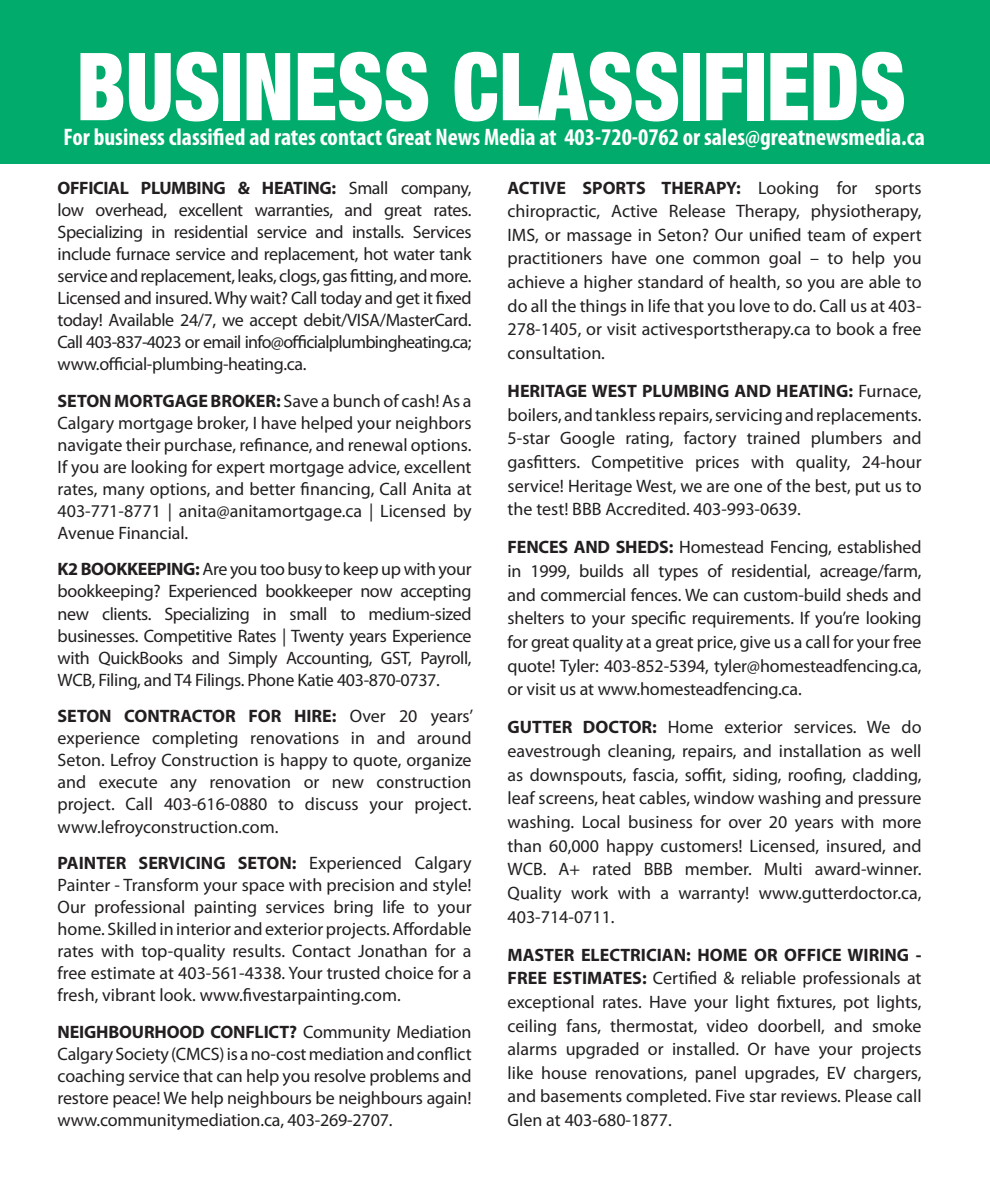
<style>
.page{position:relative;width:990px;height:1188px;background:#fff}
.page>*{position:absolute;margin:0;border:0;box-sizing:border-box;transform-origin:0 0}
.t1{font:900 condensed 94px "Helvetica Neue LT Std";color:#fff;scale:.92 1}
.t2{font:700 condensed 24px "Myriad Pro";color:#fff}
.Body_text{font:18px/22px "Myriad Pro";color:#231f20;text-align:justify}
.s1{font-weight:700}
</style>
<div class="page">
<div style="left:0;top:0;width:990px;height:163px;background:#00ab6b"></div>
<p class="t1" style="left:76px;top:29px;width:903px">BUSINESS CLASSIFIEDS</p>
<p class="t2" style="left:64px;top:122px;width:863px">For business classified ad rates contact Great News Media at 403-720-0762 or sales@greatnewsmedia.ca</p>
<p class="Body_text" style="left:58px;top:176px;width:416px"><span class="s1">OFFICIAL PLUMBING &amp; HEATING:</span> Small company, low overhead, excellent warranties, and great rates.<br>Specializing in residential service and installs. Services include furnace service and replacement, hot water tank service and replacement, leaks, clogs, gas fitting, and more.<br>Licensed and insured. Why wait? Call today and get it fixed today! Available 24/7, we accept debit/VISA/MasterCard.<br>Call 403-837-4023 or email info@officialplumbingheating.ca; www.official-plumbing-heating.ca.</p>
<p class="Body_text" style="left:58px;top:389px;width:416px"><span class="s1">SETON MORTGAGE BROKER:</span> Save a bunch of cash! As a Calgary mortgage broker, I have helped your neighbors navigate their purchase, refinance, and renewal options.<br>If you are looking for expert mortgage advice, excellent rates, many options, and better financing, Call Anita at 403-771-8771 | anita@anitamortgage.ca | Licensed by Avenue Financial.</p>
<p class="Body_text" style="left:58px;top:558px;width:416px"><span class="s1">K2 BOOKKEEPING:</span> Are you too busy to keep up with your bookkeeping? Experienced bookkeeper now accepting new clients. Specializing in small to medium-sized businesses. Competitive Rates | Twenty years Experience with QuickBooks and Simply Accounting, GST, Payroll, WCB, Filing, and T4 Filings. Phone Katie 403-870-0737.</p>
<p class="Body_text" style="left:58px;top:705px;width:417px"><span class="s1">SETON CONTRACTOR FOR HIRE:</span> Over 20 years’ experience completing renovations in and around Seton. Lefroy Construction is happy to quote, organize and execute any renovation or new construction project. Call 403-616-0880 to discuss your project. www.lefroyconstruction.com.</p>
<p class="Body_text" style="left:58px;top:852px;width:416px"><span class="s1">PAINTER SERVICING SETON:</span> Experienced Calgary Painter - Transform your space with precision and style!<br>Our professional painting services bring life to your home. Skilled in interior and exterior projects. Affordable rates with top-quality results. Contact Jonathan for a free estimate at 403-561-4338. Your trusted choice for a fresh, vibrant look. www.fivestarpainting.com.</p>
<p class="Body_text" style="left:58px;top:1021px;width:416px"><span class="s1">NEIGHBOURHOOD CONFLICT?</span> Community Mediation Calgary Society (CMCS) is a no-cost mediation and conflict coaching service that can help you resolve problems and restore peace! We help neighbours be neighbours again! www.communitymediation.ca, 403-269-2707.</p>
<p class="Body_text" style="left:508px;top:175px;width:416px;line-height:23.6px"><span class="s1">ACTIVE SPORTS THERAPY:</span> Looking for sports chiropractic, Active Release Therapy, physiotherapy, IMS, or massage in Seton? Our unified team of expert practitioners have one common goal – to help you achieve a higher standard of health, so you are able to do all the things in life that you love to do. Call us at 403- 278-1405, or visit activesportstherapy.ca to book a free consultation.</p>
<p class="Body_text" style="left:508px;top:379px;width:416px;line-height:23.6px"><span class="s1">HERITAGE WEST PLUMBING AND HEATING:</span> Furnace, boilers, and tankless repairs, servicing and replacements.<br>5-star Google rating, factory trained plumbers and gasfitters. Competitive prices with quality, 24-hour service! Heritage West, we are one of the best, put us to the test! BBB Accredited. 403-993-0639.</p>
<p class="Body_text" style="left:508px;top:535px;width:416px;line-height:23.6px"><span class="s1">FENCES AND SHEDS:</span> Homestead Fencing, established in 1999, builds all types of residential, acreage/farm, and commercial fences. We can custom-build sheds and shelters to your specific requirements. If you’re looking for great quality at a great price, give us a call for your free quote! Tyler: 403-852-5394, tyler@homesteadfencing.ca, or visit us at www.homesteadfencing.ca.</p>
<p class="Body_text" style="left:508px;top:715px;width:416px;line-height:23.6px"><span class="s1">GUTTER DOCTOR:</span> Home exterior services. We do eavestrough cleaning, repairs, and installation as well as downspouts, fascia, soffit, siding, roofing, cladding, leaf screens, heat cables, window washing and pressure washing. Local business for over 20 years with more than 60,000 happy customers! Licensed, insured, and WCB. A+ rated BBB member. Multi award-winner.<br>Quality work with a warranty! www.gutterdoctor.ca, 403-714-0711.</p>
<p class="Body_text" style="left:508px;top:942px;width:416px;line-height:23.6px"><span class="s1">MASTER ELECTRICIAN: HOME OR OFFICE WIRING - FREE ESTIMATES:</span> Certified &amp; reliable professionals at exceptional rates. Have your light fixtures, pot lights, ceiling fans, thermostat, video doorbell, and smoke alarms upgraded or installed. Or have your projects like house renovations, panel upgrades, EV chargers, and basements completed. Five star reviews. Please call Glen at 403-680-1877.</p>
</div>
